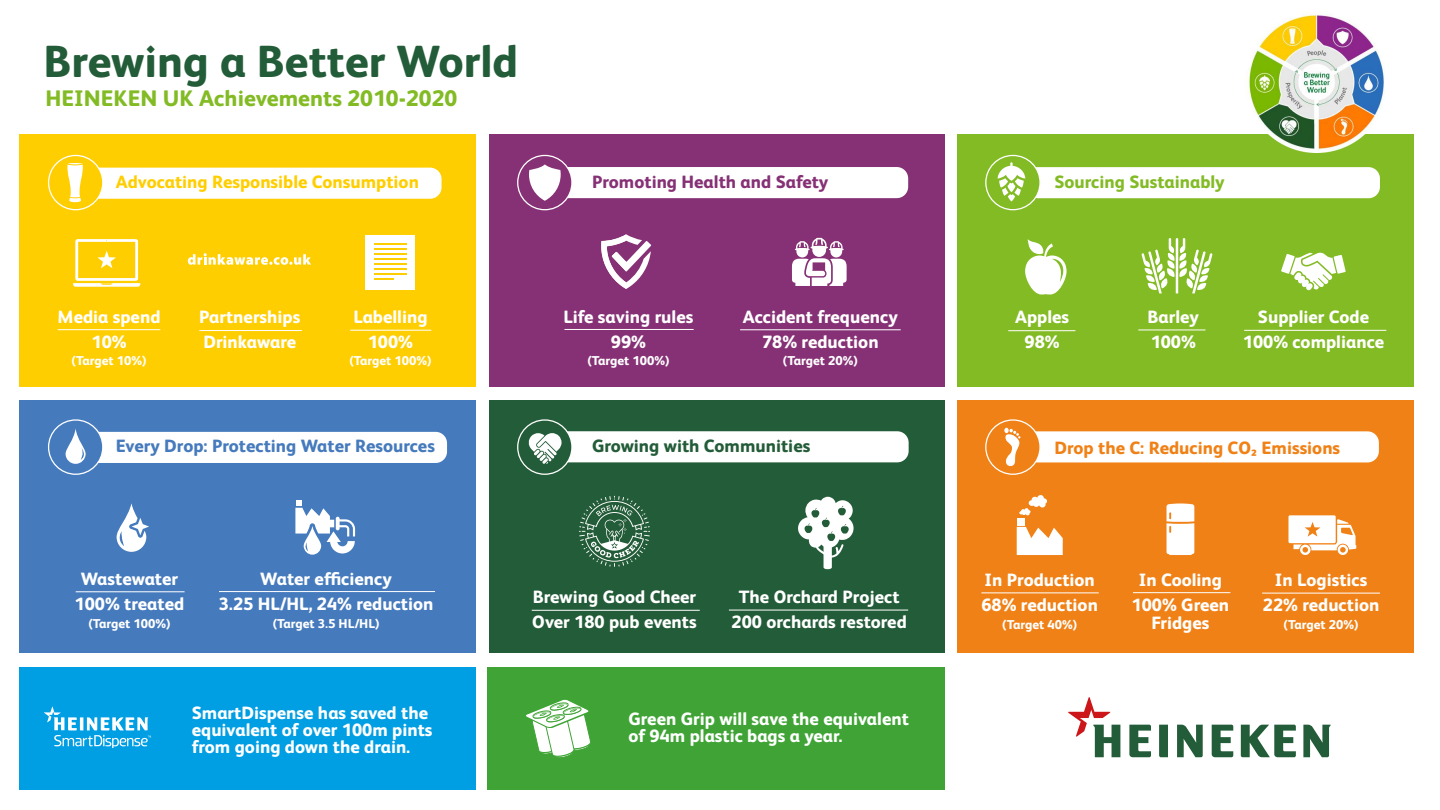
<style>
.page{position:relative;width:1440px;height:810px;background:#fff}
.page>*{position:absolute;margin:0;border:0;box-sizing:border-box;transform-origin:0 0}
.t1{font:800 45px "HEINEKEN Core";color:#235c38}
.t2{font:800 22.5px "HEINEKEN Core";color:#83bb25}
.t3{font:800 17.85px/24.9px "HEINEKEN Core";color:#fff;text-align:center}
.t4{font:800 17.85px "HEINEKEN Core";color:#457abd}
.t5{font:800 17.85px "HEINEKEN Core";color:#ffce00}
.t6{font:800 17.85px "HEINEKEN Core";color:#f08116}
.t7{font:800 17.85px "HEINEKEN Core";color:#863175}
.t8{font:800 17.85px "HEINEKEN Core";color:#235c38}
.t9{font:800 17.85px "HEINEKEN Core";color:#83bb25}
.t10{font:800 12.83px "HEINEKEN Core";color:#fff}
</style>
<div class="page">
<div style="left:20px;top:400px;width:456px;height:252px;background:#457abd"></div>
<div style="left:489px;top:400px;width:456px;height:252px;background:#235c38"></div>
<div style="left:957px;top:400px;width:456px;height:252px;background:#f08116"></div>
<div style="left:1026px;top:431px;width:353px;height:31px;background:#fff;border-radius:11px"></div>
<div style="left:555px;top:431px;width:354px;height:31px;background:#fff;border-radius:11px"></div>
<div style="left:81px;top:432px;width:366px;height:31px;background:#fff;border-radius:11px"></div>
<div style="left:957px;top:134px;width:456px;height:252px;background:#83bb25"></div>
<div style="left:1027px;top:167px;width:353px;height:31px;background:#fff;border-radius:11px"></div>
<div style="left:489px;top:134px;width:456px;height:252px;background:#863175"></div>
<div style="left:555px;top:167px;width:353px;height:31px;background:#fff;border-radius:11px"></div>
<div style="left:20px;top:134px;width:456px;height:252px;background:#ffce00"></div>
<div style="left:88px;top:168px;width:354px;height:31px;background:#fff;border-radius:11px"></div>
<div style="left:518px;top:420px;width:54px;height:54px;background:#235c38;border-radius:50%"></div>
<div style="left:517px;top:419px;width:56px;height:56px;border:1px solid #fff;border-radius:50%"></div>
<svg style="left:528px;top:433px;width:34px;height:31px"></svg>
<div style="left:518px;top:155px;width:54px;height:55px;background:#863175;border-radius:50%"></div>
<div style="left:517px;top:155px;width:56px;height:55px;border:1px solid #fff;border-radius:50%"></div>
<svg style="left:529px;top:164px;width:32px;height:37px"></svg>
<div style="left:986px;top:155px;width:54px;height:55px;background:#83bb25;border-radius:50%"></div>
<div style="left:985px;top:155px;width:56px;height:55px;border:1px solid #fff;border-radius:50%"></div>
<svg style="left:998px;top:162px;width:27px;height:40px"></svg>
<div style="left:986px;top:420px;width:54px;height:54px;background:#f08116;border-radius:50%"></div>
<div style="left:985px;top:419px;width:56px;height:56px;border:1px solid #fff;border-radius:50%"></div>
<svg style="left:1004px;top:428px;width:16px;height:38px"></svg>
<div style="left:49px;top:420px;width:54px;height:54px;background:#457abd;border-radius:50%"></div>
<div style="left:48px;top:419px;width:55px;height:56px;border:1px solid #fff;border-radius:50%"></div>
<svg style="left:66px;top:429px;width:20px;height:35px"></svg>
<svg style="left:295px;top:500px;width:60px;height:55px"></svg>
<svg style="left:116px;top:503px;width:33px;height:49px"></svg>
<svg style="left:73px;top:239px;width:67px;height:48px"></svg>
<svg style="left:188px;top:253px;width:123px;height:12px"></svg>
<div style="left:1017px;top:518px;width:8px;height:7px;background:#fff"></div>
<svg style="left:1017px;top:527px;width:46px;height:28px"></svg>
<svg style="left:1019px;top:495px;width:28px;height:20px"></svg>
<div style="left:1288px;top:515px;width:48px;height:28px;background:#fff"></div>
<svg style="left:1293px;top:519px;width:63px;height:36px"></svg>
<svg style="left:1167px;top:503px;width:27px;height:52px"></svg>
<svg style="left:579px;top:496px;width:71px;height:71px"></svg>
<svg style="left:1025px;top:239px;width:42px;height:56px"></svg>
<svg style="left:1141px;top:238px;width:72px;height:55px"></svg>
<svg style="left:792px;top:238px;width:55px;height:48px"></svg>
<div style="left:49px;top:155px;width:54px;height:55px;background:#ffce00;border-radius:50%"></div>
<div style="left:48px;top:155px;width:55px;height:55px;border:1px solid #fff;border-radius:50%"></div>
<svg style="left:67px;top:163px;width:16px;height:39px"></svg>
<img style="left:1246px;top:13px;width:139px;height:140px">
<div style="left:365px;top:236px;width:50px;height:54px;background:#fff"></div>
<hr style="left:374px;top:244px;width:33px;height:1px;background:#ffce00">
<hr style="left:374px;top:249px;width:33px;height:1px;background:#ffce00">
<hr style="left:374px;top:254px;width:33px;height:1px;background:#ffce00">
<hr style="left:374px;top:259px;width:33px;height:1px;background:#ffce00">
<hr style="left:374px;top:264px;width:33px;height:1px;background:#ffce00">
<hr style="left:374px;top:269px;width:33px;height:1px;background:#ffce00">
<hr style="left:374px;top:274px;width:33px;height:1px;background:#ffce00">
<svg style="left:374px;top:279px;width:20px;height:1px"></svg>
<svg style="left:601px;top:234px;width:50px;height:55px"></svg>
<svg style="left:1281px;top:252px;width:65px;height:39px"></svg>
<svg style="left:798px;top:497px;width:56px;height:72px"></svg>
<div style="left:20px;top:667px;width:456px;height:123px;background:#009ee3"></div>
<div style="left:487px;top:667px;width:458px;height:123px;background:#3fa435"></div>
<svg style="left:1068px;top:697px;width:262px;height:60px"></svg>
<hr style="left:532px;top:610px;width:168px;height:1px;background:#fff">
<hr style="left:729px;top:610px;width:179px;height:1px;background:#fff">
<hr style="left:76px;top:591px;width:109px;height:1px;background:#fff">
<hr style="left:219px;top:591px;width:216px;height:1px;background:#fff">
<hr style="left:58px;top:329px;width:102px;height:1px;background:#fff">
<hr style="left:350px;top:330px;width:81px;height:1px;background:#fff">
<hr style="left:199px;top:330px;width:103px;height:1px;background:#fff">
<hr style="left:564px;top:329px;width:130px;height:1px;background:#fff">
<hr style="left:740px;top:329px;width:161px;height:1px;background:#fff">
<hr style="left:981px;top:593px;width:118px;height:1px;background:#fff">
<hr style="left:1133px;top:592px;width:97px;height:1px;background:#fff">
<hr style="left:1262px;top:593px;width:118px;height:1px;background:#fff">
<hr style="left:1008px;top:330px;width:67px;height:1px;background:#fff">
<hr style="left:1138px;top:330px;width:68px;height:1px;background:#fff">
<hr style="left:1244px;top:330px;width:142px;height:1px;background:#fff">
<svg style="left:44px;top:707px;width:107px;height:41px"></svg>
<svg style="left:526px;top:699px;width:64px;height:59px"></svg>
<h1 class="t1" style="left:44px;top:44px;width:476px">Brewing a Better World</h1>
<p class="t2" style="left:46px;top:90px;width:413px">HEINEKEN UK Achievements 2010-2020</p>
<p class="t5" style="left:116px;top:175px;width:305px">Advocating Responsible Consumption</p>
<p class="t7" style="left:592px;top:175px;width:238px">Promoting Health and Safety</p>
<p class="t9" style="left:1055px;top:175px;width:172px">Sourcing Sustainably</p>
<p class="t3" style="left:58px;top:306px;width:104px">Media spend<br>10%</p>
<p class="t10" style="left:72px;top:356px;width:76px">(Target 10%)</p>
<p class="t3" style="left:199px;top:306px;width:103px;text-align:left">Partnerships<br>Drinkaware</p>
<p class="t3" style="left:353px;top:306px;width:76px">Labelling<br>100%</p>
<p class="t10" style="left:349px;top:356px;width:84px">(Target 100%)</p>
<p class="t3" style="left:564px;top:306px;width:131px">Life saving rules<br>99%</p>
<p class="t10" style="left:587px;top:356px;width:84px">(Target 100%)</p>
<p class="t3" style="left:743px;top:306px;width:156px">Accident frequency<br>78% reduction</p>
<p class="t10" style="left:783px;top:356px;width:76px">(Target 20%)</p>
<p class="t3" style="left:1015px;top:306px;width:56px">Apples<br>98%</p>
<p class="t3" style="left:1148px;top:306px;width:53px;text-align:left">Barley<br>100%</p>
<p class="t3" style="left:1243px;top:306px;width:143px">Supplier Code<br>100% compliance</p>
<p class="t4" style="left:116px;top:439px;width:321px">Every Drop: Protecting Water Resources</p>
<p class="t8" style="left:592px;top:439px;width:220px">Growing with Communities</p>
<p class="t6" style="left:1054px;top:440px;width:287px">Drop the C: Reducing CO₂ Emissions</p>
<p class="t3" style="left:75px;top:568px;width:111px">Wastewater<br>100% treated</p>
<p class="t10" style="left:88px;top:619px;width:84px">(Target 100%)</p>
<p class="t3" style="left:219px;top:568px;width:216px">Water efficiency<br>3.25 HL/HL, 24% reduction</p>
<p class="t10" style="left:273px;top:619px;width:108px">(Target 3.5 HL/HL)</p>
<p class="t3" style="left:532px;top:586px;width:166px;text-align:left">Brewing Good Cheer<br>Over 180 pub events</p>
<p class="t3" style="left:732px;top:586px;width:177px">The Orchard Project<br>200 orchards restored</p>
<p class="t3" style="left:192px;top:706px;width:242px;line-height:17.1px;text-align:left">SmartDispense has saved the equivalent of over 100m pints from going down the drain.</p>
<p class="t3" style="left:628px;top:712px;width:282px;line-height:17.1px;text-align:left">Green Grip will save the equivalent of 94m plastic bags a year.</p>
<p class="t3" style="left:981px;top:569px;width:118px;text-align:left">In Production<br>68% reduction</p>
<p class="t10" style="left:1002px;top:620px;width:76px">(Target 40%)</p>
<p class="t3" style="left:1132px;top:569px;width:99px">In Cooling<br>100% Green</p>
<p class="t3" style="left:1151px;top:612px;width:59px">Fridges</p>
<p class="t3" style="left:1263px;top:569px;width:118px">In Logistics<br>22% reduction</p>
<p class="t10" style="left:1284px;top:620px;width:76px">(Target 20%)</p>
</div>
